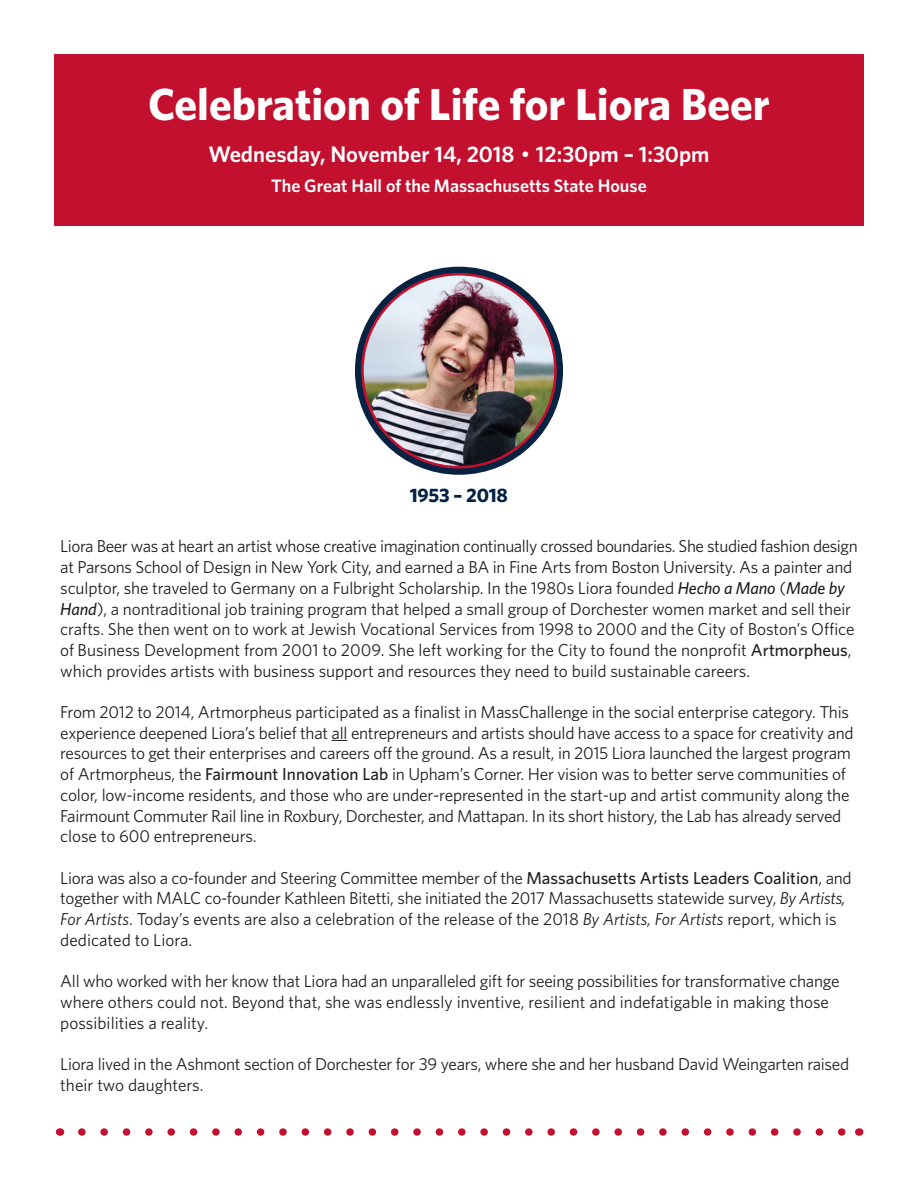
<style>
.page{position:relative;width:918px;height:1188px;background:#fff}
.page>*{position:absolute;margin:0;border:0;box-sizing:border-box;transform-origin:0 0}
.t1{font:700 45px "Whitney";color:#fff}
.t2{font:600 22.5px "Whitney";color:#fff}
.t3{font:700 19.5px "Whitney";letter-spacing:-.01em;color:#062344}
.t4{font:600 18px "Whitney";color:#fff}
.t5{font:17.25px/20.7px "Whitney";letter-spacing:-.015em;color:#231f20}
.s1{font-family:"Gill Sans";font-weight:400}
.s2{font-weight:500;font-style:italic}
.s3{font-weight:500}
.s4{font-style:italic}
</style>
<div class="page">
<svg style="left:332px;top:740px;width:15px;height:1px"></svg>
<svg style="left:82px;top:1128px;width:764px;height:8px"></svg>
<div style="left:355px;top:267px;width:208px;height:208px;border:7px solid #062344;border-radius:50%"></div>
<img style="left:362px;top:274px;width:193px;height:193px;border-radius:96px">
<div style="left:54px;top:54px;width:810px;height:172px;background:#c3102f"></div>
<h1 class="t1" style="left:148px;top:74px;width:623px">Celebration of Life for Liora Beer</h1>
<h2 class="t2" style="left:209px;top:140px;width:502px">Wednesday, November 14, 2018 <span class="s1">•</span> 12:30pm – 1:30pm</h2>
<p class="t4" style="left:271px;top:174px;width:377px">The Great Hall of the Massachusetts State House</p>
<p class="t3" style="left:410px;top:482px;width:100px">1953 – 2018</p>
<p class="t5" style="left:60px;top:536px;width:799px">Liora Beer was at heart an artist whose creative imagination continually crossed boundaries. She studied fashion design at Parsons School of Design in New York City, and earned a BA in Fine Arts from Boston University. As a painter and sculptor, she traveled to Germany on a Fulbright Scholarship. In the 1980s Liora founded <span class="s2">Hecho a Mano</span> (<span class="s2">Made by Hand</span>), a nontraditional job training program that helped a small group of Dorchester women market and sell their crafts. She then went on to work at Jewish Vocational Services from 1998 to 2000 and the City of Boston’s Office of Business Development from 2001 to 2009. She left working for the City to found the nonprofit <span class="s3">Artmorpheus</span>, which provides artists with business support and resources they need to build sustainable careers.</p>
<p class="t5" style="left:60px;top:701px;width:795px">From 2012 to 2014, Artmorpheus participated as a finalist in MassChallenge in the social enterprise category. This experience deepened Liora’s belief that all entrepreneurs and artists should have access to a space for creativity and resources to get their enterprises and careers off the ground. As a result, in 2015 Liora launched the largest program of Artmorpheus, the <span class="s3">Fairmount Innovation Lab</span> in Upham’s Corner. Her vision was to better serve communities of color, low-income residents, and those who are under-represented in the start-up and artist community along the Fairmount Commuter Rail line in Roxbury, Dorchester, and Mattapan. In its short history, the Lab has already served close to 600 entrepreneurs.</p>
<p class="t5" style="left:60px;top:867px;width:793px">Liora was also a co-founder and Steering Committee member of the <span class="s3">Massachusetts Artists Leaders Coalition</span>, and together with MALC co-founder Kathleen Bitetti, she initiated the 2017 Massachusetts statewide survey, <span class="s4">By Artists, For Artists</span>. Today’s events are also a celebration of the release of the 2018 <span class="s4">By Artists, For Artists</span> report, which is dedicated to Liora.</p>
<p class="t5" style="left:60px;top:970px;width:781px">All who worked with her know that Liora had an unparalleled gift for seeing possibilities for transformative change where others could not. Beyond that, she was endlessly inventive, resilient and indefatigable in making those possibilities a reality.</p>
<p class="t5" style="left:60px;top:1053px;width:791px">Liora lived in the Ashmont section of Dorchester for 39 years, where she and her husband David Weingarten raised their two daughters.</p>
</div>
